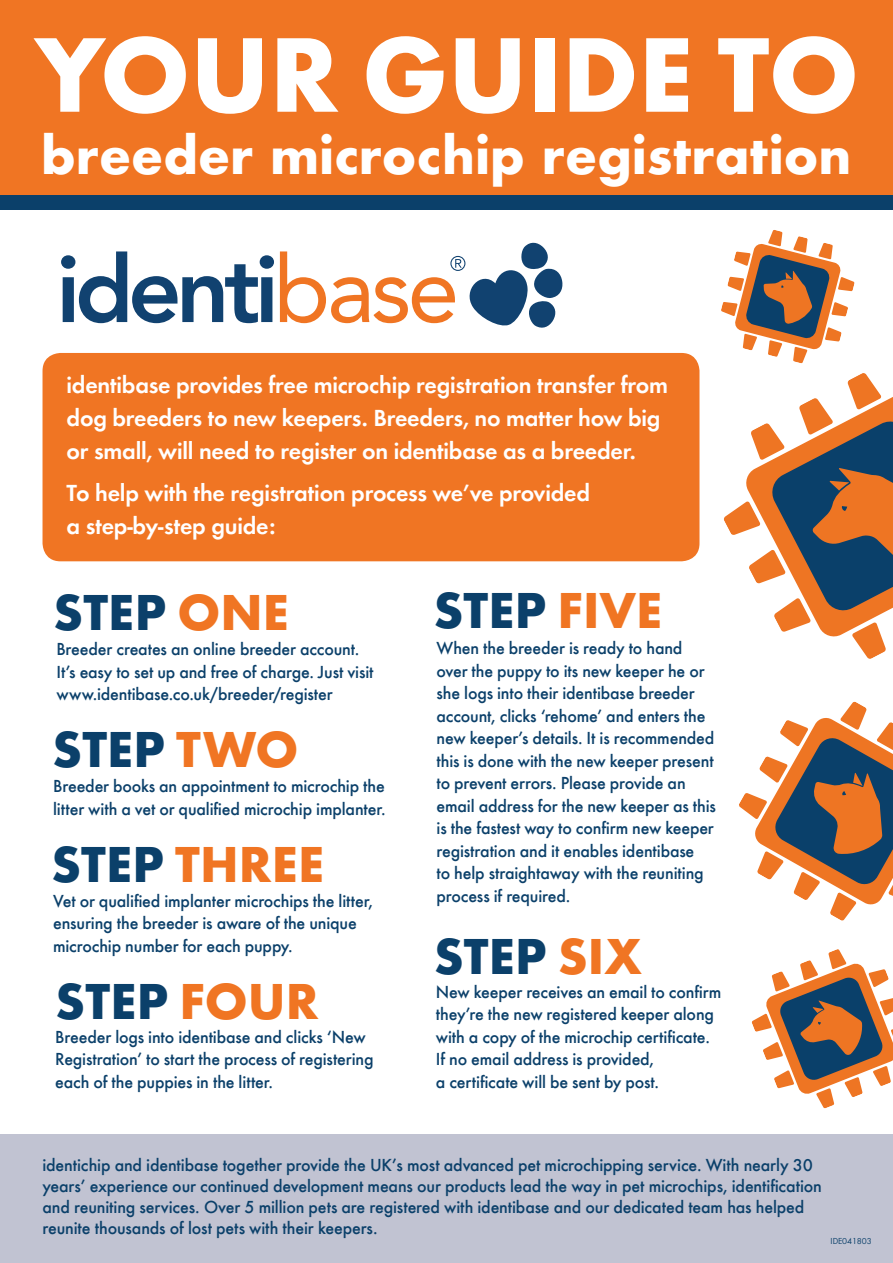
<style>
.page{position:relative;width:893px;height:1263px;background:#fff}
.page>*{position:absolute;margin:0;border:0;box-sizing:border-box;transform-origin:0 0}
.t1{font:700 97.5px "Futura";color:#fff}
.t2{font:700 49.5px "Futura";color:#fff}
.t3{font:700 46.5px "Futura";color:#0b406a}
.t4{font:700 46.5px "Futura";color:#f07523}
.t5{font:24px/33px "Futura Dem";letter-spacing:-.01em;color:#fff}
.t6{font:500 18px/22.5px "Futura";letter-spacing:-.01em;color:#0b406a}
.t7{font:9px "Futura Boo";letter-spacing:-.01em;color:#0b406a}
.s1{color:#f07523}
.s2{color:#0b406a}
</style>
<div class="page">
<svg style="left:723px;top:373px;width:170px;height:286px"></svg>
<div style="left:0;top:1134px;width:893px;height:129px;background:#c1c3d2"></div>
<svg style="left:61px;top:251px;width:213px;height:72px"></svg>
<svg style="left:280px;top:243px;width:282px;height:85px"></svg>
<div style="left:0;top:0;width:893px;height:201px;background:#f07523"></div>
<div style="left:0;top:196px;width:893px;height:14px;background:#0b406a"></div>
<div style="left:43px;top:353px;width:656px;height:208px;background:#f07523;border-radius:18px"></div>
<svg style="left:739px;top:701px;width:154px;height:220px"></svg>
<svg style="left:751px;top:949px;width:142px;height:159px"></svg>
<svg style="left:721px;top:230px;width:134px;height:133px"></svg>
<p class="t1" style="left:35px;top:5px;width:826px">YOUR GUIDE TO</p>
<p class="t2" style="left:41px;top:120px;width:812px">breeder microchip registration</p>
<p class="t5" style="left:67px;top:368px;width:603px">identibase provides free microchip registration transfer from dog breeders to new keepers. Breeders, no matter how big or small, will need to register on identibase as a breeder.</p>
<p class="t5" style="left:67px;top:475px;width:525px">To help with the registration process we’ve provided a step-by-step guide:</p>
<p class="t3" style="left:53px;top:579px;width:237px">STEP <span class="s1">ONE</span></p>
<p class="t6" style="left:56px;top:636px;width:319px">Breeder creates an online breeder account.<br>It’s easy to set up and free of charge. Just visit www.identibase.co.uk/breeder/register</p>
<p class="t3" style="left:52px;top:716px;width:248px">STEP <span class="s1">TWO</span></p>
<p class="t6" style="left:53px;top:773px;width:334px">Breeder books an appointment to microchip the litter with a vet or qualified microchip implanter.</p>
<p class="t4" style="left:51px;top:831px;width:275px"><span class="s2">STEP</span> THREE</p>
<p class="t6" style="left:53px;top:888px;width:321px">Vet or qualified implanter microchips the litter, ensuring the breeder is aware of the unique microchip number for each puppy.</p>
<p class="t3" style="left:55px;top:968px;width:265px">STEP <span class="s1">FOUR</span></p>
<p class="t6" style="left:55px;top:1024px;width:320px">Breeder logs into identibase and clicks ‘New<br>Registration’ to start the process of registering each of the puppies in the litter.</p>
<p class="t3" style="left:433px;top:576px;width:231px">STEP <span class="s1">FIVE</span></p>
<p class="t6" style="left:437px;top:635px;width:281px">When the breeder is ready to hand over the puppy to its new keeper he or she logs into their identibase breeder account, clicks ‘rehome’ and enters the new keeper’s details. It is recommended this is done with the new keeper present to prevent errors. Please provide an email address for the new keeper as this is the fastest way to confirm new keeper registration and it enables identibase<br>to help straightaway with the reuniting process if required.</p>
<p class="t3" style="left:434px;top:923px;width:210px">STEP <span class="s1">SIX</span></p>
<p class="t6" style="left:436px;top:979px;width:287px">New keeper receives an email to confirm they’re the new registered keeper along with a copy of the microchip certificate.<br>If no email address is provided,<br>a certificate will be sent by post.</p>
<p class="t6" style="left:43px;top:1153px;width:781px;line-height:21px">identichip and identibase together provide the UK’s most advanced pet microchipping service. With nearly 30 years’ experience our continued development means our products lead the way in pet microchips, identification and reuniting services. Over 5 million pets are registered with identibase and our dedicated team has helped reunite thousands of lost pets with their keepers.</p>
<p class="t7" style="left:831px;top:1235px;width:43px">IDE041803</p>
</div>
